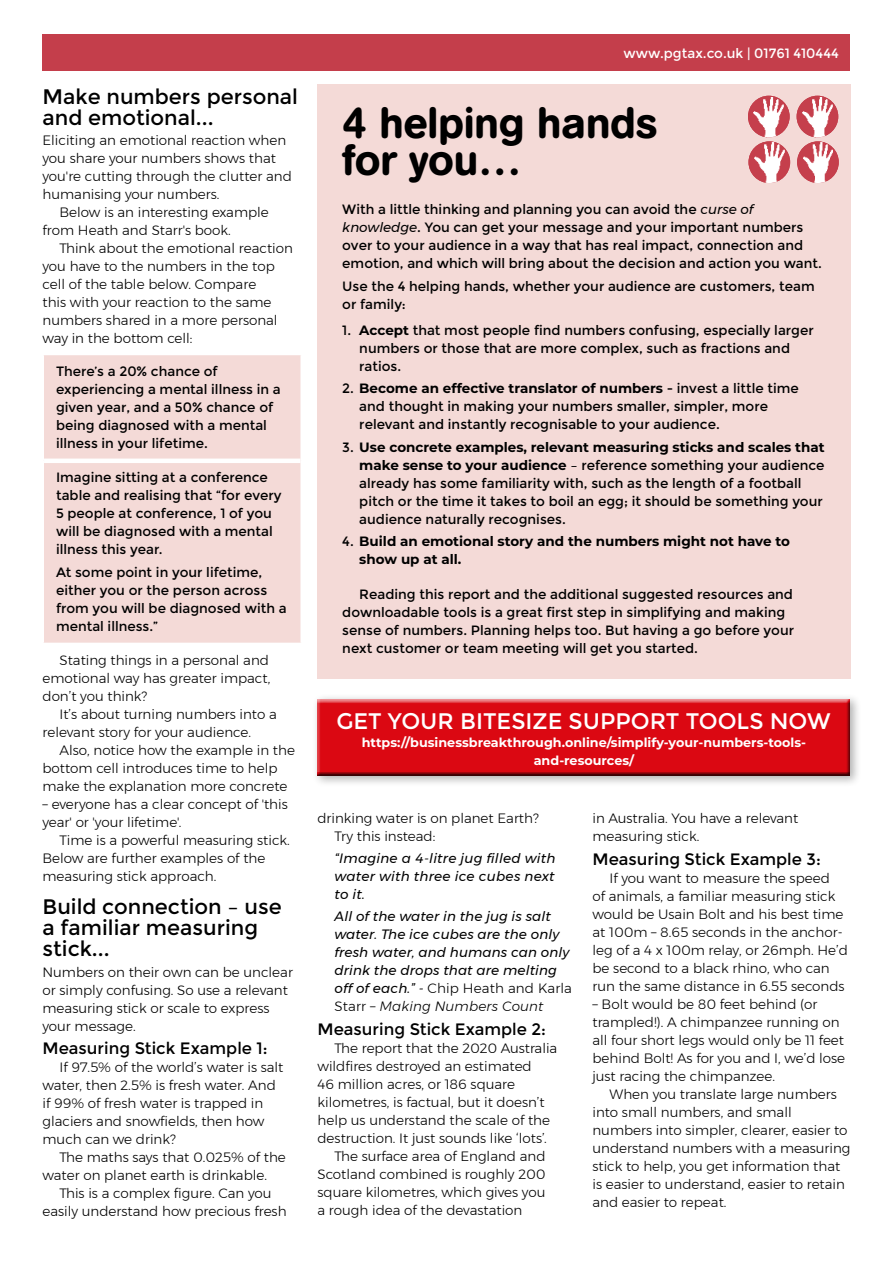
<style>
.page{position:relative;width:893px;height:1263px;background:#fff}
.page>*{position:absolute;margin:0;border:0;box-sizing:border-box;transform-origin:0 0}
.SUBHEAD{font:500 43.5px/37.5px "AG Buch Rounded BQ";color:#000}
.SUBHEAD_SM{font:22.5px "Montserrat";color:#fff}
.SUBHEAD-2{font:21px/21px "Montserrat";color:#000}
.SUBHEAD_SM-2{font:16.5px "Montserrat";color:#000}
.body{font:300 13.5px/18px "Montserrat";color:#000}
.body-2{font:13.5px/18px "Montserrat";color:#000}
.BULLIT{font:13.5px/18px "Montserrat";color:#000}
.QUOTE{font:italic 13.5px/18px "Montserrat";letter-spacing:.01em;color:#000;text-align:justify}
.BULLIT-2{font:700 13.5px/18px "Montserrat";color:#000}
.t1{font:13.5px "Montserrat";color:#fff}
.body-3{font:700 12.75px/18px "Montserrat";color:#fff;text-align:center}
.s1{font-style:italic}
.s2{font-weight:700}
.s3{font-weight:400}
.s4{font-weight:300;font-style:normal}
.s5{font-weight:300}
</style>
<div class="page">
<div style="left:43px;top:34px;width:807px;height:36px;background:#c43e4b"></div>
<div style="left:44px;top:355px;width:256px;height:288px;background:#f4dad7"></div>
<hr style="left:44px;top:459px;width:256px;height:4px;background:#fff">
<div style="left:317px;top:84px;width:533px;height:594px;background:#f4dad7"></div>
<img style="left:748px;top:96px;width:42px;height:41px;border-radius:21px">
<img style="left:797px;top:96px;width:41px;height:41px;border-radius:21px">
<img style="left:748px;top:141px;width:42px;height:42px;border-radius:21px">
<img style="left:797px;top:141px;width:42px;height:42px;border-radius:21px">
<div style="left:311px;top:693px;width:550px;height:94px;background:#000;opacity:.3"></div>
<div style="left:313px;top:694px;width:541px;height:82px;background:#fff"></div>
<div style="left:314px;top:696px;width:541px;height:80px;background:#000;opacity:.75"></div>
<p class="SUBHEAD-2" style="left:43px;top:87px;width:257px">Make numbers personal and emotional...</p>
<p class="body" style="left:43px;top:131px;width:251px">Eliciting an emotional reaction when you share your numbers shows that you're cutting through the clutter and humanising your numbers.</p>
<p class="body" style="left:43px;top:203px;width:228px;text-indent:17px">Below is an interesting example from Heath and Starr's book.</p>
<p class="body" style="left:43px;top:239px;width:252px;text-indent:17px">Think about the emotional reaction you have to the numbers in the top cell of the table below. Compare<br>this with your reaction to the same numbers shared in a more personal way in the bottom cell:</p>
<p class="body-2" style="left:56px;top:362px;width:226px">There’s a 20% chance of experiencing a mental illness in a given year, and a 50% chance of being diagnosed with a mental illness in your lifetime.</p>
<p class="body-2" style="left:56px;top:469px;width:227px">Imagine sitting at a conference table and realising that “for every<br>5 people at conference, 1 of you will be diagnosed with a mental illness this year.</p>
<p class="body-2" style="left:56px;top:563px;width:232px">At some point in your lifetime, either you or the person across from you will be diagnosed with a mental illness.”</p>
<p class="body" style="left:43px;top:651px;width:229px;text-align:justify;text-indent:17px">Stating things in a personal and emotional way has greater impact, don’t you think?</p>
<p class="body" style="left:43px;top:705px;width:236px;text-indent:17px">It’s about turning numbers into a relevant story for your audience.</p>
<p class="body" style="left:43px;top:741px;width:254px;text-indent:17px">Also, notice how the example in the bottom cell introduces time to help make the explanation more concrete</p>
<p class="body" style="left:43px;top:795px;width:247px">– everyone has a clear concept of 'this year' or 'your lifetime'.</p>
<p class="body" style="left:43px;top:831px;width:249px;text-indent:17px">Time is a powerful measuring stick.<br>Below are further examples of the measuring stick approach.</p>
<p class="SUBHEAD-2" style="left:43px;top:897px;width:241px">Build connection – use a familiar measuring stick...</p>
<p class="body" style="left:43px;top:962px;width:252px">Numbers on their own can be unclear or simply confusing. So use a relevant measuring stick or scale to express your message.</p>
<p class="SUBHEAD_SM-2" style="left:43px;top:1039px;width:227px">Measuring Stick Example 1:</p>
<p class="body" style="left:43px;top:1058px;width:242px;text-indent:17px">If 97.5% of the world’s water is salt water, then 2.5% is fresh water. And if 99% of fresh water is trapped in glaciers and snowfields, then how much can we drink?</p>
<p class="body" style="left:43px;top:1148px;width:245px;text-indent:17px">The maths says that 0.025% of the water on planet earth is drinkable.</p>
<p class="body" style="left:43px;top:1184px;width:246px;text-align:center">This is a complex figure. Can you easily understand how precious fresh</p>
<p class="t1" style="left:624px;top:45px;width:217px">www.pgtax.co.uk | 01761 410444</p>
<p class="SUBHEAD" style="left:342px;top:104px;width:317px">4 helping hands for you…</p>
<p class="body-2" style="left:342px;top:201px;width:481px">With a little thinking and planning you can avoid the <span class="s1">curse of knowledge</span>. You can get your message and your important numbers over to your audience in a way that has real impact, connection and emotion, and which will bring about the decision and action you want.</p>
<p class="body-2" style="left:342px;top:277px;width:474px">Use the 4 helping hands, whether your audience are customers, team or family:</p>
<p class="BULLIT" style="left:359px;top:321px;width:456px;text-indent:-17px">1. <span class="s2">Accept</span> that most people find numbers confusing, especially larger numbers or those that are more complex, such as fractions and ratios.</p>
<p class="BULLIT" style="left:359px;top:380px;width:441px;text-indent:-17px">2. <span class="s2">Become an effective translator of numbers</span> - invest a little time and thought in making your numbers smaller, simpler, more relevant and instantly recognisable to your audience.</p>
<p class="BULLIT" style="left:359px;top:438px;width:467px;text-indent:-17px">3. <span class="s2">Use concrete examples, relevant measuring sticks and scales that make sense to your audience</span> – reference something your audience already has some familiarity with, such as the length of a football pitch or the time it takes to boil an egg; it should be something your audience naturally recognises.</p>
<p class="BULLIT-2" style="left:359px;top:531px;width:432px;text-indent:-17px"><span class="s3">4.</span> Build an emotional story and the numbers might not have to show up at all.</p>
<p class="body-2" style="left:342px;top:585px;width:453px;text-indent:17px">Reading this report and the additional suggested resources and downloadable tools is a great first step in simplifying and making sense of numbers. Planning helps too. But having a go before your next customer or team meeting will get you started.</p>
<p class="SUBHEAD_SM" style="left:336px;top:708px;width:496px">GET YOUR BITESIZE SUPPORT TOOLS NOW</p>
<p class="body-3" style="left:362px;top:733px;width:446px">https://businessbreakthrough.online/simplify-your-numbers-tools&shy;and-resources/</p>
<p class="body" style="left:317px;top:809px;width:223px">drinking water is on planet Earth?</p>
<p class="body" style="left:334px;top:827px;width:102px">Try this instead:</p>
<p class="QUOTE" style="left:334px;top:849px;width:223px">“Imagine a 4-litre jug filled with water with three ice cubes next to it.</p>
<p class="QUOTE" style="left:334px;top:907px;width:239px;text-align:left">All of the water in the jug is salt water. The ice cubes are the only fresh water, and humans can only drink the drops that are melting off of each.” - <span class="s4">Chip Heath and Karla<br>Starr –</span> <span class="s5">Making Numbers Count</span></p>
<p class="SUBHEAD_SM-2" style="left:317px;top:1020px;width:230px">Measuring Stick Example 2:</p>
<p class="body" style="left:317px;top:1039px;width:241px;text-indent:17px">The report that the 2020 Australia wildfires destroyed an estimated<br>46 million acres, or 186 square kilometres, is factual, but it doesn’t help us understand the scale of the destruction. It just sounds like ‘lots’.</p>
<p class="body" style="left:317px;top:1147px;width:229px;text-align:justify;text-indent:17px">The surface area of England and Scotland combined is roughly 200 square kilometres, which gives you a rough idea of the devastation</p>
<p class="body" style="left:592px;top:809px;width:207px">in Australia. You have a relevant measuring stick.</p>
<p class="SUBHEAD_SM-2" style="left:592px;top:849px;width:230px">Measuring Stick Example 3:</p>
<p class="body" style="left:592px;top:868px;width:257px;text-indent:17px">If you want to measure the speed<br>of animals, a familiar measuring stick would be Usain Bolt and his best time at 100m – 8.65 seconds in the anchor&shy;leg of a 4 x 100m relay, or 26mph. He’d be second to a black rhino, who can run the same distance in 6.55 seconds</p>
<p class="body" style="left:592px;top:994px;width:254px">– Bolt would be 80 feet behind (or trampled!). A chimpanzee running on all four short legs would only be 11 feet behind Bolt! As for you and I, we’d lose just racing the chimpanzee.</p>
<p class="body" style="left:592px;top:1084px;width:259px;text-indent:17px">When you translate large numbers into small numbers, and small numbers into simpler, clearer, easier to understand numbers with a measuring stick to help, you get information that is easier to understand, easier to retain and easier to repeat.</p>
</div>
